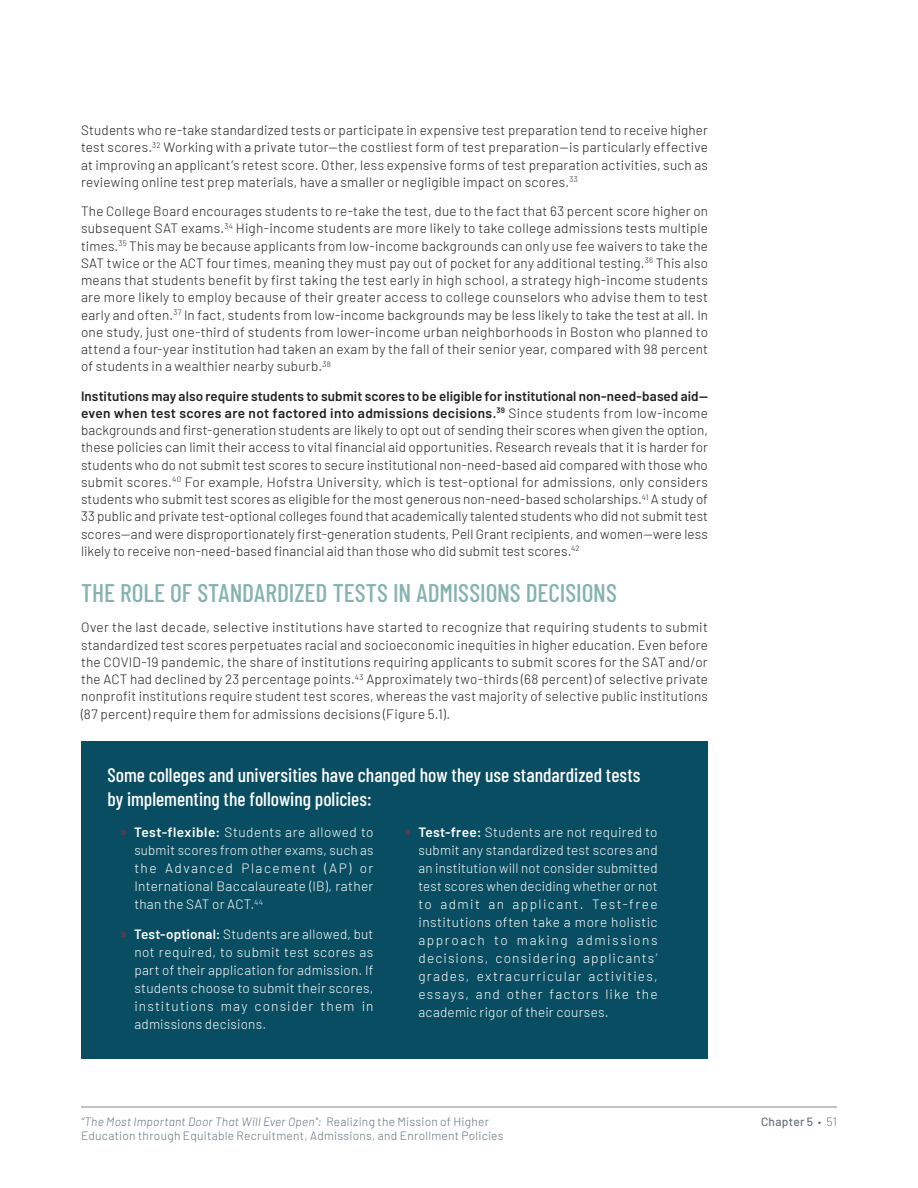
<style>
.page{position:relative;width:918px;height:1188px;background:#fff}
.page>*{position:absolute;margin:0;border:0;box-sizing:border-box;transform-origin:0 0}
.t1{font:500 25.5px "Barlow Condensed";letter-spacing:-.005em;color:#85b3b0}
.t2{font:500 19.5px/24px "Barlow Condensed";color:#fff}
.t3{font:300 13.5px/17.2px "Barlow";letter-spacing:.015em;color:#231f20;text-align:justify}
.t4{font:300 13.5px/18px "Barlow";letter-spacing:.025em;color:#fff;text-align:justify}
.t5{font:300 12px/13.5px "Barlow";letter-spacing:.02em;color:#66737a}
.t6{font:500 12px "Barlow";letter-spacing:.02em;color:#66737a}
.s1{font-weight:600}
.s2{font-family:"Myriad Pro";font-weight:400;color:#c11f33}
.s3{font-style:italic}
.s4{font-weight:300}
</style>
<div class="page">
<hr style="left:81px;top:1107px;width:756px;height:1px;background:#878787">
<div style="left:81px;top:741px;width:627px;height:318px;background:#084d61"></div>
<p class="t3" style="left:81px;top:121px;width:629px">Students who re-take standardized tests or participate in expensive test preparation tend to receive higher test scores.<sup>32</sup> Working with a private tutor—the costliest form of test preparation—is particularly effective at improving an applicant’s retest score. Other, less expensive forms of test preparation activities, such as reviewing online test prep materials, have a smaller or negligible impact on scores.<sup>33</sup></p>
<p class="t3" style="left:81px;top:202px;width:629px">The College Board encourages students to re-take the test, due to the fact that 63 percent score higher on subsequent SAT exams.<sup>34</sup> High-income students are more likely to take college admissions tests multiple times.<sup>35</sup> This may be because applicants from low-income backgrounds can only use fee waivers to take the SAT twice or the ACT four times, meaning they must pay out of pocket for any additional testing.<sup>36</sup> This also means that students benefit by first taking the test early in high school, a strategy high-income students are more likely to employ because of their greater access to college counselors who advise them to test early and often.<sup>37</sup> In fact, students from low-income backgrounds may be less likely to take the test at all. In one study, just one-third of students from lower-income urban neighborhoods in Boston who planned to attend a four-year institution had taken an exam by the fall of their senior year, compared with 98 percent of students in a wealthier nearby suburb.<sup>38</sup></p>
<p class="t3" style="left:81px;top:386px;width:629px"><span class="s1">Institutions may also require students to submit scores to be eligible for institutional non-need-based aid— even when test scores are not factored into admissions decisions.</span><sup>39</sup> Since students from low-income backgrounds and first-generation students are likely to opt out of sending their scores when given the option, these policies can limit their access to vital financial aid opportunities. Research reveals that it is harder for students who do not submit test scores to secure institutional non-need-based aid compared with those who submit scores.<sup>40</sup> For example, Hofstra University, which is test-optional for admissions, only considers students who submit test scores as eligible for the most generous non-need-based scholarships.<sup>41</sup> A study of 33 public and private test-optional colleges found that academically talented students who did not submit test scores—and were disproportionately first-generation students, Pell Grant recipients, and women—were less likely to receive non-need-based financial aid than those who did submit test scores.<sup>42</sup></p>
<h1 class="t1" style="left:81px;top:574px;width:537px">THE ROLE OF STANDARDIZED TESTS IN ADMISSIONS DECISIONS</h1>
<p class="t3" style="left:81px;top:618px;width:629px">Over the last decade, selective institutions have started to recognize that requiring students to submit standardized test scores perpetuates racial and socioeconomic inequities in higher education. Even before the COVID-19 pandemic, the share of institutions requiring applicants to submit scores for the SAT and/or the ACT had declined by 23 percentage points.<sup>43</sup> Approximately two-thirds (68 percent) of selective private nonprofit institutions require student test scores, whereas the vast majority of selective public institutions (87 percent) require them for admissions decisions (Figure 5.1).</p>
<h2 class="t2" style="left:107px;top:761px;width:535px">Some colleges and universities have changed how they use standardized tests by implementing the following policies:</h2>
<p class="t4" style="left:134px;top:822px;width:241px;text-indent:-14px"><span class="s2">»</span> <span class="s1">Test-flexible:</span> Students are allowed to submit scores from other exams, such as the Advanced Placement (AP) or International Baccalaureate (IB), rather than the SAT or ACT.<sup>44</sup></p>
<p class="t4" style="left:134px;top:924px;width:241px;text-indent:-14px"><span class="s2">»</span> <span class="s1">Test-optional:</span> Students are allowed, but not required, to submit test scores as part of their application for admission. If students choose to submit their scores, institutions may consider them in admissions decisions.</p>
<p class="t4" style="left:418px;top:822px;width:241px;text-indent:-14px"><span class="s2">»</span> <span class="s1">Test-free:</span> Students are not required to submit any standardized test scores and an institution will not consider submitted test scores when deciding whether or not to admit an applicant. Test-free institutions often take a more holistic approach to making admissions decisions, considering applicants’ grades, extracurricular activities, essays, and other factors like the academic rigor of their courses.</p>
<p class="t5" style="left:81px;top:1114px;width:424px"><span class="s3">“The Most Important Door That Will Ever Open":</span> Realizing the Mission of Higher<br>Education through Equitable Recruitment, Admissions, and Enrollment Policies</p>
<p class="t6" style="left:761px;top:1113px;width:77px">Chapter 5 <span class="s4">• 51</span></p>
</div>
